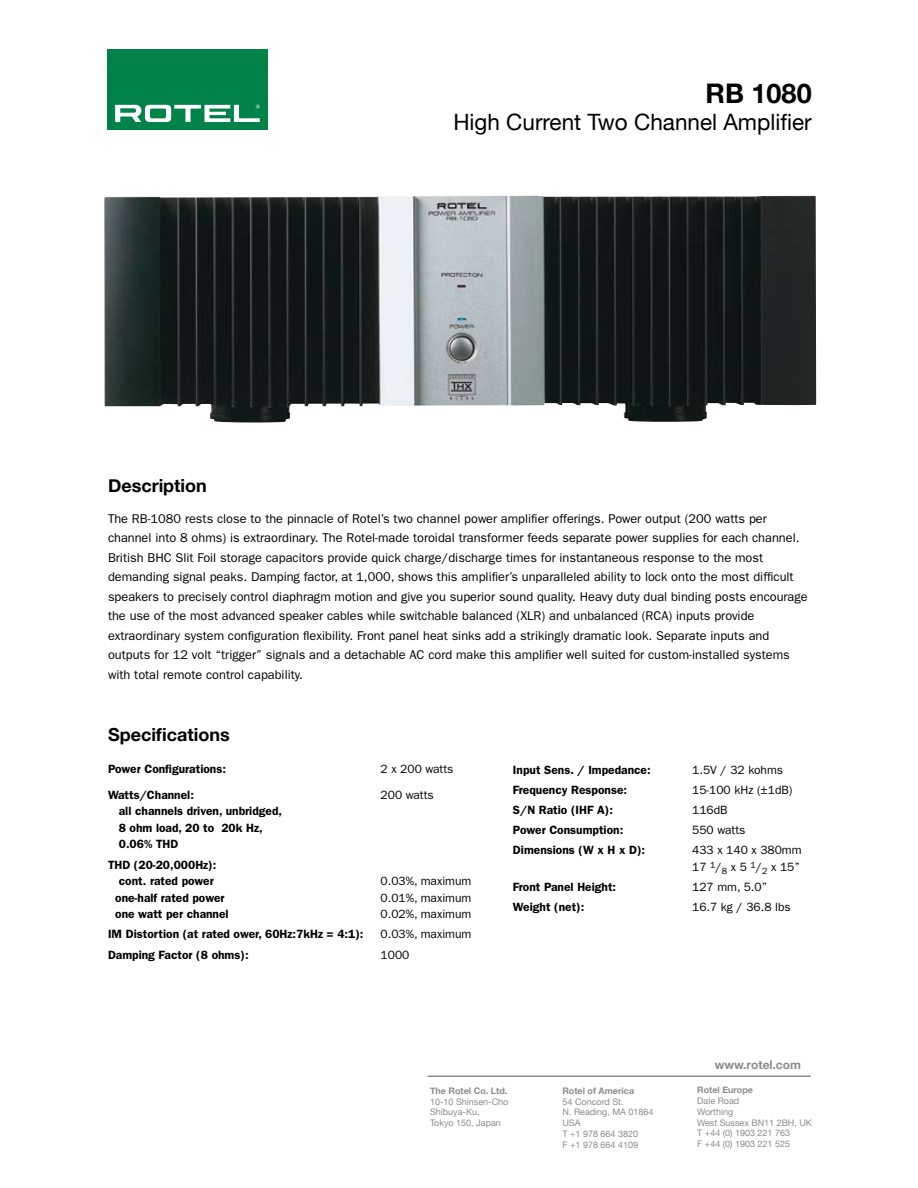
<style>
.page{position:relative;width:918px;height:1188px;background:#fff}
.page>*{position:absolute;margin:0;border:0;box-sizing:border-box;transform-origin:0 0}
.t1{font:700 27px "Helvetica Neue";color:#000}
.t2{font:22.5px "Helvetica Neue";color:#000}
.t3{font:700 18px "Helvetica Neue";color:#000}
.t4{font:12.75px/19.5px "ITC Franklin Gothic Std";color:#000}
.t5{font:600 12px/16.5px "ITC Franklin Gothic Std";color:#000}
.t6{font:12px/16.5px "ITC Franklin Gothic Std";color:#000;text-align:justify}
.t7{font:700 12px "Helvetica Neue";color:#8a8c8e}
.t8{font:9px/10.8px "Helvetica Neue";color:#8a8c8e}
.t9{font:700 9px "Helvetica Neue";color:#8a8c8e}
</style>
<div class="page">
<div style="left:107px;top:50px;width:161px;height:80px;background:#008348"></div>
<svg style="left:115px;top:105px;width:145px;height:17px"></svg>
<hr style="left:428px;top:1076px;width:383px;height:1px;background:#8a8c8e">
<img style="left:104px;top:196px;width:712px;height:227px">
<h3 class="t3" style="left:108px;top:475px;width:100px">Description</h3>
<h1 class="t1" style="left:706px;top:77px;width:108px">RB 1080</h1>
<h2 class="t2" style="left:453px;top:109px;width:360px">High Current Two Channel Amplifier</h2>
<p class="t4" style="left:108px;top:509px;width:701px">The RB-1080 rests close to the pinnacle of Rotel’s two channel power amplifier offerings. Power output (200 watts per channel into 8 ohms) is extraordinary. The Rotel-made toroidal transformer feeds separate power supplies for each channel.<br>British BHC Slit Foil storage capacitors provide quick charge/discharge times for instantaneous response to the most demanding signal peaks. Damping factor, at 1,000, shows this amplifier’s unparalleled ability to lock onto the most difficult speakers to precisely control diaphragm motion and give you superior sound quality. Heavy duty dual binding posts encourage the use of the most advanced speaker cables while switchable balanced (XLR) and unbalanced (RCA) inputs provide extraordinary system configuration flexibility. Front panel heat sinks add a strikingly dramatic look. Separate inputs and outputs for 12 volt “trigger” signals and a detachable AC cord make this amplifier well suited for custom-installed systems with total remote control capability.</p>
<h3 class="t3" style="left:108px;top:723px;width:123px">Specifications</h3>
<p class="t5" style="left:108px;top:761px;width:120px">Power Configurations:</p>
<p class="t6" style="left:381px;top:761px;width:74px">2 x 200 watts</p>
<p class="t5" style="left:119px;top:787px;width:165px;text-indent:-11px">Watts/Channel:<br>all channels driven, unbridged,<br>8 ohm load, 20 to 20k Hz,<br>0.06% THD</p>
<p class="t6" style="left:381px;top:787px;width:55px">200 watts</p>
<p class="t5" style="left:115px;top:856px;width:115px;text-indent:-7px">THD (20-20,000Hz): cont. rated power one-half rated power one watt per channel</p>
<p class="t6" style="left:381px;top:873px;width:92px">0.03%, maximum 0.01%, maximum 0.02%, maximum</p>
<p class="t5" style="left:108px;top:926px;width:257px">IM Distortion (at rated ower, 60Hz:7kHz = 4:1):</p>
<p class="t6" style="left:381px;top:926px;width:92px">0.03%, maximum</p>
<p class="t5" style="left:108px;top:946px;width:142px">Damping Factor (8 ohms):</p>
<p class="t6" style="left:381px;top:946px;width:30px">1000</p>
<p class="t5" style="left:513px;top:761px;width:139px">Input Sens. / Impedance:</p>
<p class="t6" style="left:692px;top:761px;width:92px">1.5V / 32 kohms</p>
<p class="t5" style="left:513px;top:781px;width:116px">Frequency Response:</p>
<p class="t6" style="left:692px;top:782px;width:102px">15-100 kHz (±1dB)</p>
<p class="t5" style="left:513px;top:802px;width:102px">S/N Ratio (IHF A):</p>
<p class="t6" style="left:692px;top:802px;width:37px">116dB</p>
<p class="t5" style="left:513px;top:822px;width:112px">Power Consumption:</p>
<p class="t6" style="left:692px;top:822px;width:55px">550 watts</p>
<p class="t5" style="left:513px;top:842px;width:134px">Dimensions (W x H x D):</p>
<p class="t6" style="left:692px;top:842px;width:111px">433 x 140 x 380mm<br>17 <sup>1</sup>/<sub>8</sub> x 5 <sup>1</sup>/<sub>2</sub> x 15”</p>
<p class="t5" style="left:513px;top:879px;width:105px">Front Panel Height:</p>
<p class="t6" style="left:692px;top:879px;width:76px">127 mm, 5.0”</p>
<p class="t5" style="left:513px;top:899px;width:73px">Weight (net):</p>
<p class="t6" style="left:692px;top:899px;width:100px">16.7 kg / 36.8 lbs</p>
<p class="t9" style="left:430px;top:1085px;width:79px">The Rotel Co. Ltd.</p>
<p class="t8" style="left:430px;top:1096px;width:80px">10-10 Shinsen-Cho<br>Shibuya-Ku,<br>Tokyo 150, Japan</p>
<p class="t9" style="left:562px;top:1085px;width:73px">Rotel of America</p>
<p class="t8" style="left:562px;top:1096px;width:93px">54 Concord St.<br>N. Reading, MA 01864<br>USA<br>T +1 978 664 3820<br>F +1 978 664 4109</p>
<p class="t7" style="left:715px;top:1057px;width:88px">www.rotel.com</p>
<p class="t9" style="left:697px;top:1085px;width:57px">Rotel Europe</p>
<p class="t8" style="left:697px;top:1095px;width:116px">Dale Road<br>Worthing<br>West Sussex BN11 2BH, UK<br>T +44 (0) 1903 221 763<br>F +44 (0) 1903 221 525</p>
</div>
